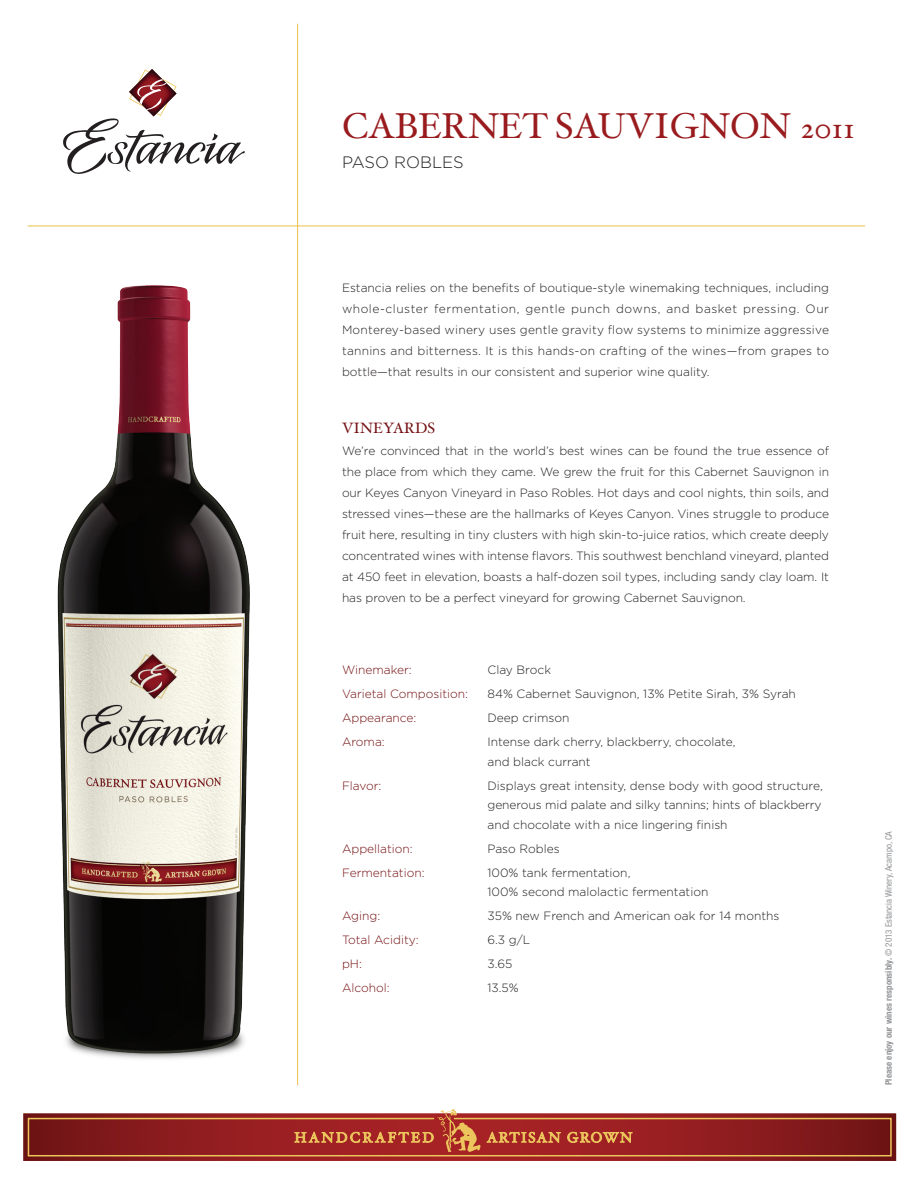
<style>
.page{position:relative;width:918px;height:1188px;background:#fff}
.page>*{position:absolute;margin:0;border:0;box-sizing:border-box;transform-origin:0 0}
.t1{font:36px "Hoefler Text";color:#991b1e}
.t2{font:300 16.5px "Gotham";color:#231f20}
.t3{font:15px "Hoefler Text";color:#740f12}
.t4{font:300 12px/21px "Gotham";color:#231f20;text-align:justify}
.t5{font:300 12px "Gotham";color:#740f12}
.t6{font:700 condensed 9px "Helvetica Neue";color:#939598}
.s1{font-size:30px}
.s2{font-weight:400}
</style>
<div class="page">
<hr style="left:297px;top:24px;width:1px;height:1061px;background:#ecc65d">
<hr style="left:28px;top:225px;width:837px;height:1px;background:#ecc65d">
<svg style="left:63px;top:69px;width:182px;height:105px"></svg>
<svg style="left:25px;top:1109px;width:869px;height:52px;background:#a23f37"></svg>
<img style="left:57px;top:285px;width:193px;height:774px">
<p class="t1" style="left:342px;top:105px;width:514px">CABERNET SAUVIGNON <span class="s1">2011</span></p>
<p class="t2" style="left:342px;top:153px;width:123px">PASO ROBLES</p>
<p class="t4" style="left:342px;top:277px;width:489px">Estancia relies on the benefits of boutique-style winemaking techniques, including whole-cluster fermentation, gentle punch downs, and basket pressing. Our Monterey-based winery uses gentle gravity flow systems to minimize aggressive tannins and bitterness. It is this hands-on crafting of the wines—from grapes to bottle—that results in our consistent and superior wine quality.</p>
<p class="t3" style="left:342px;top:419px;width:95px">VINEYARDS</p>
<p class="t4" style="left:342px;top:440px;width:489px">We’re convinced that in the world’s best wines can be found the true essence of the place from which they came. We grew the fruit for this Cabernet Sauvignon in our Keyes Canyon Vineyard in Paso Robles. Hot days and cool nights, thin soils, and stressed vines—these are the hallmarks of Keyes Canyon. Vines struggle to produce fruit here, resulting in tiny clusters with high skin-to-juice ratios, which create deeply concentrated wines with intense flavors. This southwest benchland vineyard, planted at 450 feet in elevation, boasts a half-dozen soil types, including sandy clay loam. It has proven to be a perfect vineyard for growing Cabernet Sauvignon.</p>
<p class="t5" style="left:342px;top:663px;width:71px">Winemaker:</p>
<p class="t4" style="left:488px;top:659px;width:65px">Clay Brock</p>
<p class="t5" style="left:342px;top:687px;width:128px">Varietal Composition:</p>
<p class="t4" style="left:488px;top:683px;width:310px">84% Cabernet Sauvignon, 13% Petite Sirah, 3% Syrah</p>
<p class="t5" style="left:342px;top:711px;width:76px">Appearance:</p>
<p class="t4" style="left:488px;top:707px;width:83px">Deep crimson</p>
<p class="t5" style="left:342px;top:735px;width:44px">Aroma:</p>
<p class="t4" style="left:488px;top:732px;width:249px;line-height:19.5px">Intense dark cherry, blackberry, chocolate, and black currant</p>
<p class="t5" style="left:342px;top:779px;width:41px">Flavor:</p>
<p class="t4" style="left:487px;top:775px;width:337px;line-height:19.5px">Displays great intensity, dense body with good structure, generous mid palate and silky tannins; hints of blackberry and chocolate with a nice lingering finish</p>
<p class="t5" style="left:342px;top:842px;width:72px">Appellation:</p>
<p class="t4" style="left:488px;top:838px;width:74px">Paso Robles</p>
<p class="t5" style="left:342px;top:866px;width:84px">Fermentation:</p>
<p class="t4" style="left:488px;top:862px;width:222px;line-height:19.5px">100% tank fermentation,<br>100% second malolactic fermentation</p>
<p class="t5" style="left:342px;top:909px;width:40px">Aging:</p>
<p class="t4" style="left:488px;top:905px;width:294px">35% new French and American oak for 14 months</p>
<p class="t5" style="left:342px;top:933px;width:78px">Total Acidity:</p>
<p class="t4" style="left:488px;top:929px;width:44px">6.3 g/L</p>
<p class="t5" style="left:342px;top:957px;width:21px">pH:</p>
<p class="t4" style="left:487px;top:953px;width:27px">3.65</p>
<p class="t5" style="left:342px;top:981px;width:49px">Alcohol:</p>
<p class="t4" style="left:488px;top:977px;width:33px">13.5%</p>
<p class="t6" style="left:883px;top:1085px;width:256px;rotate:-90deg">Please enjoy our wines responsibly. <span class="s2">© 2013 Estancia Winery, Acampo, CA</span></p>
</div>
